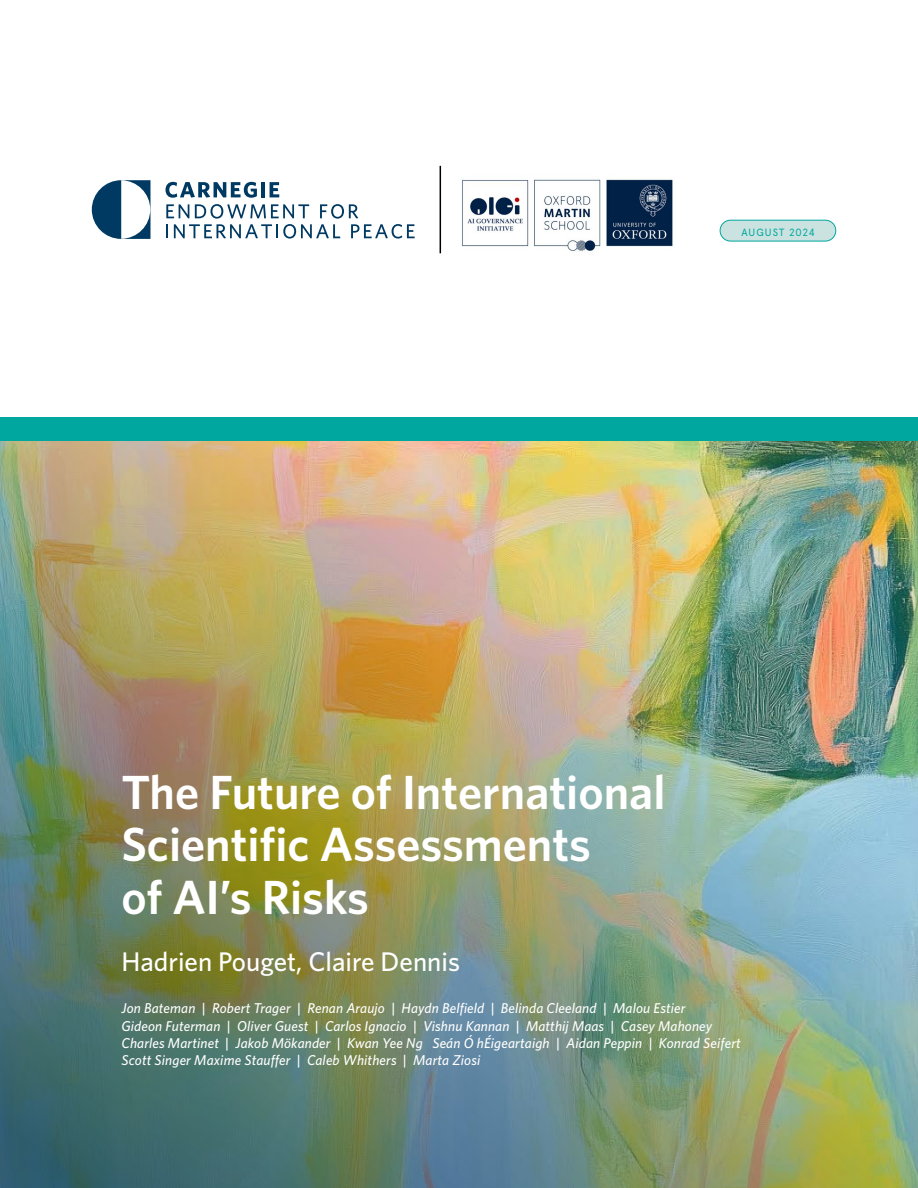
<style>
.page{position:relative;width:918px;height:1188px;background:#fff}
.page>*{position:absolute;margin:0;border:0;box-sizing:border-box;transform-origin:0 0}
.t1{font:600 48px/52.5px "Whitney";color:#fff}
.t2{font:500 27px "Whitney";color:#fff}
.t3{font:italic 500 14.25px/17.1px "Whitney";letter-spacing:.01em;color:#fff}
.t4{font:10.5px "Apercu Pro";letter-spacing:.095em;color:#00a79e}
</style>
<div class="page">
<svg style="left:166px;top:182px;width:91px;height:16px"></svg>
<hr style="left:261px;top:182px;width:4px;height:15px;background:#003a63">
<svg style="left:270px;top:182px;width:9px;height:15px"></svg>
<svg style="left:166px;top:204px;width:249px;height:35px"></svg>
<svg style="left:92px;top:180px;width:58px;height:59px"></svg>
<hr style="left:440px;top:166px;width:1px;height:87px;background:#000">
<img style="left:0;top:441px;width:918px;height:747px">
<div style="left:0;top:417px;width:918px;height:23px;background:#00a79e"></div>
<img style="left:462px;top:179px;width:211px;height:72px">
<div style="left:720px;top:220px;width:116px;height:21px;background:#cae2e0;border-radius:10px"></div>
<div style="left:720px;top:220px;width:116px;height:21px;border:1px solid #00a79e;border-radius:10px"></div>
<p class="t4" style="left:741px;top:226px;width:75px">AUGUST 2024</p>
<h1 class="t1" style="left:121px;top:765px;width:546px">The Future of International<br>Scientific Assessments<br>of AI’s Risks</h1>
<h2 class="t2" style="left:121px;top:944px;width:340px">Hadrien Pouget, Claire Dennis</h2>
<p class="t3" style="left:121px;top:1000px;width:621px">Jon Bateman | Robert Trager | Renan Araujo | Haydn Belfield | Belinda Cleeland | Malou Estier<br>Gideon Futerman | Oliver Guest | Carlos Ignacio | Vishnu Kannan | Matthij Maas | Casey Mahoney Charles Martinet | Jakob Mökander | Kwan Yee Ng Seán Ó hÉigeartaigh | Aidan Peppin | Konrad Seifert Scott Singer Maxime Stauffer | Caleb Whithers | Marta Ziosi</p>
</div>
